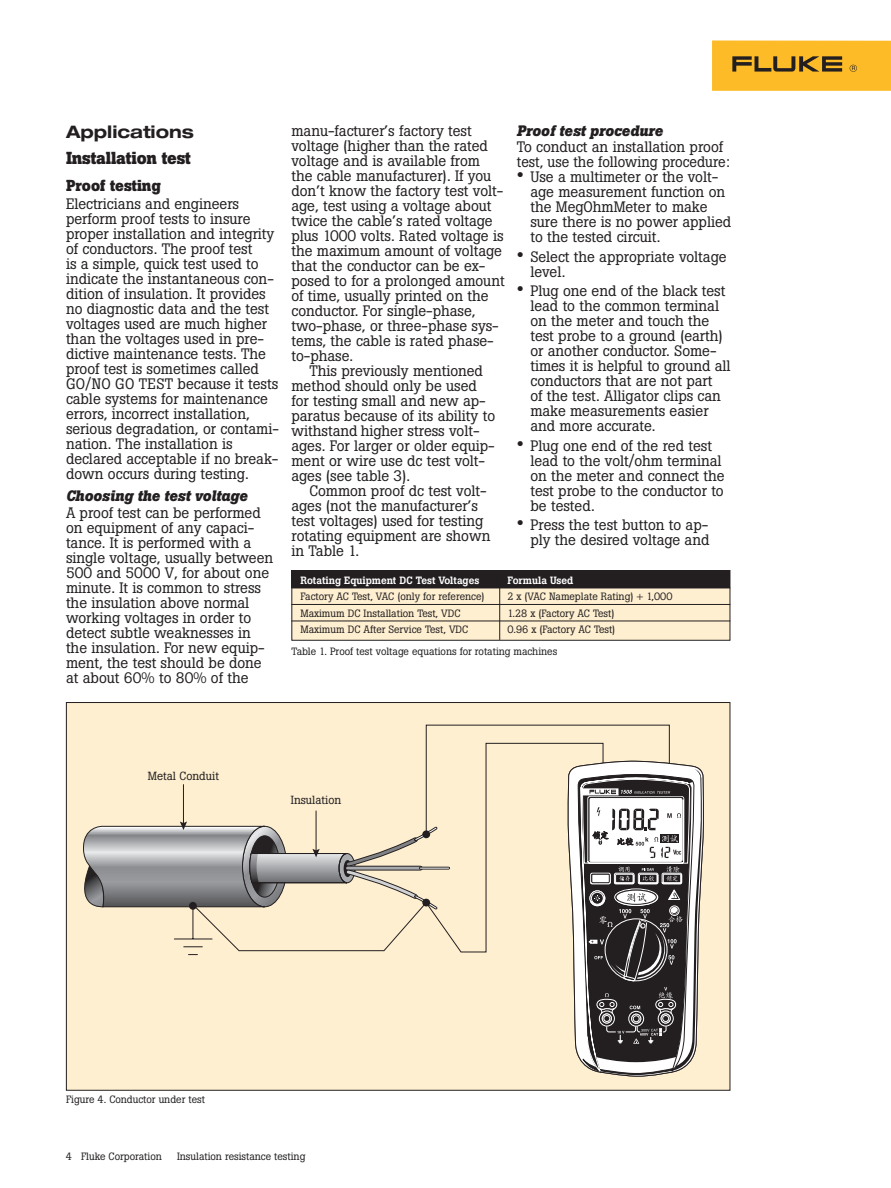
<style>
.page{position:relative;width:891px;height:1188px;background:#fff}
.page>*{position:absolute;margin:0;border:0;box-sizing:border-box;transform-origin:0 0}
.t1{font:700 17.25px "Boton";letter-spacing:-.01em;color:#231f20}
.t2{font:700 expanded 17.25px "Helvetica Neue";color:#231f20}
.t3{font:700 15.75px "Boton";letter-spacing:-.005em;color:#231f20}
.t4{font:15px/15px "Boton";letter-spacing:-.005em;color:#231f20}
.t5{font:italic 700 15px "Boton";letter-spacing:-.005em;color:#231f20}
.t6{font:11.7px "Boton";color:#231f20}
.t7{font:10.5px "Boton";letter-spacing:-.005em;color:#231f20}
.t8{font:500 10.5px "Boton";letter-spacing:-.005em;color:#fff}
.s1{font-size:21px}
</style>
<div class="page">
<div style="left:712px;top:40px;width:179px;height:51px;background:#fdbb28"></div>
<svg style="left:732px;top:56px;width:110px;height:16px"></svg>
<svg style="left:850px;top:65px;width:7px;height:7px"></svg>
<div style="left:66px;top:703px;width:664px;height:387px;background:#feefd1"></div>
<div style="left:292px;top:571px;width:438px;height:69px;background:#feefd1"></div>
<div style="left:291px;top:570px;width:439px;height:71px;border:1px solid #231f20"></div>
<svg style="left:425px;top:725px;width:245px;height:228px"></svg>
<hr style="left:183px;top:784px;width:1px;height:40px;background:#231f20">
<hr style="left:316px;top:811px;width:1px;height:41px;background:#231f20">
<svg style="left:83px;top:822px;width:366px;height:134px"></svg>
<svg style="left:567px;top:761px;width:137px;height:316px"></svg>
<svg style="left:577px;top:769px;width:125px;height:307px;background:#827f7f"></svg>
<hr style="left:499px;top:570px;width:1px;height:70px;background:#231f20">
<div style="left:291px;top:570px;width:439px;height:18px;background:#231f20"></div>
<hr style="left:291px;top:588px;width:439px;height:1px;background:#231f20">
<hr style="left:291px;top:604px;width:439px;height:1px;background:#231f20">
<hr style="left:291px;top:621px;width:439px;height:1px;background:#231f20">
<p class="t2" style="left:66px;top:121px;width:130px">Applications</p>
<p class="t1" style="left:66px;top:148px;width:127px">Installation test</p>
<p class="t3" style="left:66px;top:177px;width:96px">Proof testing</p>
<p class="t4" style="left:66px;top:197px;width:214px">Electricians and engineers perform proof tests to insure proper installation and integrity of conductors. The proof test<br>is a simple, quick test used to indicate the instantaneous con&shy;dition of insulation. It provides no diagnostic data and the test voltages used are much higher than the voltages used in pre&shy;dictive maintenance tests. The proof test is sometimes called<br>GO/NO GO TEST because it tests cable systems for maintenance errors, incorrect installation, serious degradation, or contami&shy;nation. The installation is declared acceptable if no break&shy;down occurs during testing.</p>
<p class="t5" style="left:66px;top:487px;width:183px">Choosing the test voltage</p>
<p class="t4" style="left:66px;top:505px;width:209px">A proof test can be performed on equipment of any capaci&shy;tance. It is performed with a single voltage, usually between<br>500 and 5000 V, for about one minute. It is common to stress the insulation above normal working voltages in order to detect subtle weaknesses in the insulation. For new equip&shy;ment, the test should be done at about 60% to 80% of the</p>
<p class="t4" style="left:291px;top:123px;width:215px">manu-facturer’s factory test voltage (higher than the rated voltage and is available from the cable manufacturer). If you don’t know the factory test volt&shy;age, test using a voltage about twice the cable’s rated voltage plus 1000 volts. Rated voltage is the maximum amount of voltage that the conductor can be ex&shy;posed to for a prolonged amount of time, usually printed on the conductor. For single-phase, two-phase, or three-phase sys&shy;tems, the cable is rated phase&shy;to-phase.</p>
<p class="t4" style="left:291px;top:363px;width:205px;text-indent:18px">This previously mentioned method should only be used for testing small and new ap&shy;paratus because of its ability to withstand higher stress volt&shy;ages. For larger or older equip&shy;ment or wire use dc test volt&shy;ages (see table 3).</p>
<p class="t4" style="left:291px;top:483px;width:201px;text-indent:18px">Common proof dc test volt&shy;ages (not the manufacturer’s test voltages) used for testing rotating equipment are shown in Table 1.</p>
<p class="t5" style="left:517px;top:122px;width:147px">Proof test procedure</p>
<p class="t4" style="left:517px;top:140px;width:215px">To conduct an installation proof test, use the following procedure:</p>
<p class="t4" style="left:530px;top:170px;width:202px;text-indent:-14px"><span class="s1">•</span> Use a multimeter or the volt&shy;age measurement function on the MegOhmMeter to make sure there is no power applied to the tested circuit.</p>
<p class="t4" style="left:530px;top:249px;width:198px;text-indent:-14px"><span class="s1">•</span> Select the appropriate voltage level.</p>
<p class="t4" style="left:530px;top:284px;width:202px;text-indent:-14px"><span class="s1">•</span> Plug one end of the black test lead to the common terminal on the meter and touch the test probe to a ground (earth) or another conductor. Some&shy;times it is helpful to ground all conductors that are not part<br>of the test. Alligator clips can make measurements easier and more accurate.</p>
<p class="t4" style="left:530px;top:438px;width:196px;text-indent:-14px"><span class="s1">•</span> Plug one end of the red test lead to the volt/ohm terminal on the meter and connect the test probe to the conductor to be tested.</p>
<p class="t4" style="left:517px;top:518px;width:194px;text-align:right"><span class="s1">•</span> Press the test button to ap&shy;ply the desired voltage and</p>
<p class="t8" style="left:300px;top:574px;width:180px">Rotating Equipment DC Test Voltages</p>
<p class="t8" style="left:507px;top:574px;width:67px">Formula Used</p>
<p class="t7" style="left:300px;top:590px;width:200px">Factory AC Test, VAC (only for reference) 2</p>
<p class="t7" style="left:517px;top:590px;width:157px">x (VAC Nameplate Rating) + 1,000</p>
<p class="t7" style="left:300px;top:607px;width:162px">Maximum DC Installation Test, VDC</p>
<p class="t7" style="left:507px;top:607px;width:108px">1.28 x (Factory AC Test)</p>
<p class="t7" style="left:300px;top:623px;width:169px">Maximum DC After Service Test, VDC</p>
<p class="t7" style="left:507px;top:623px;width:109px">0.96 x (Factory AC Test)</p>
<p class="t7" style="left:291px;top:645px;width:267px">Table 1. Proof test voltage equations for rotating machines</p>
<p class="t6" style="left:148px;top:769px;width:73px">Metal Conduit</p>
<p class="t6" style="left:291px;top:793px;width:52px">Insulation</p>
<p class="t7" style="left:66px;top:1093px;width:140px">Figure 4. Conductor under test</p>
<p class="t7" style="left:81px;top:1151px;width:82px">Fluke Corporation</p>
<p class="t7" style="left:177px;top:1151px;width:130px">Insulation resistance testing</p>
</div>
